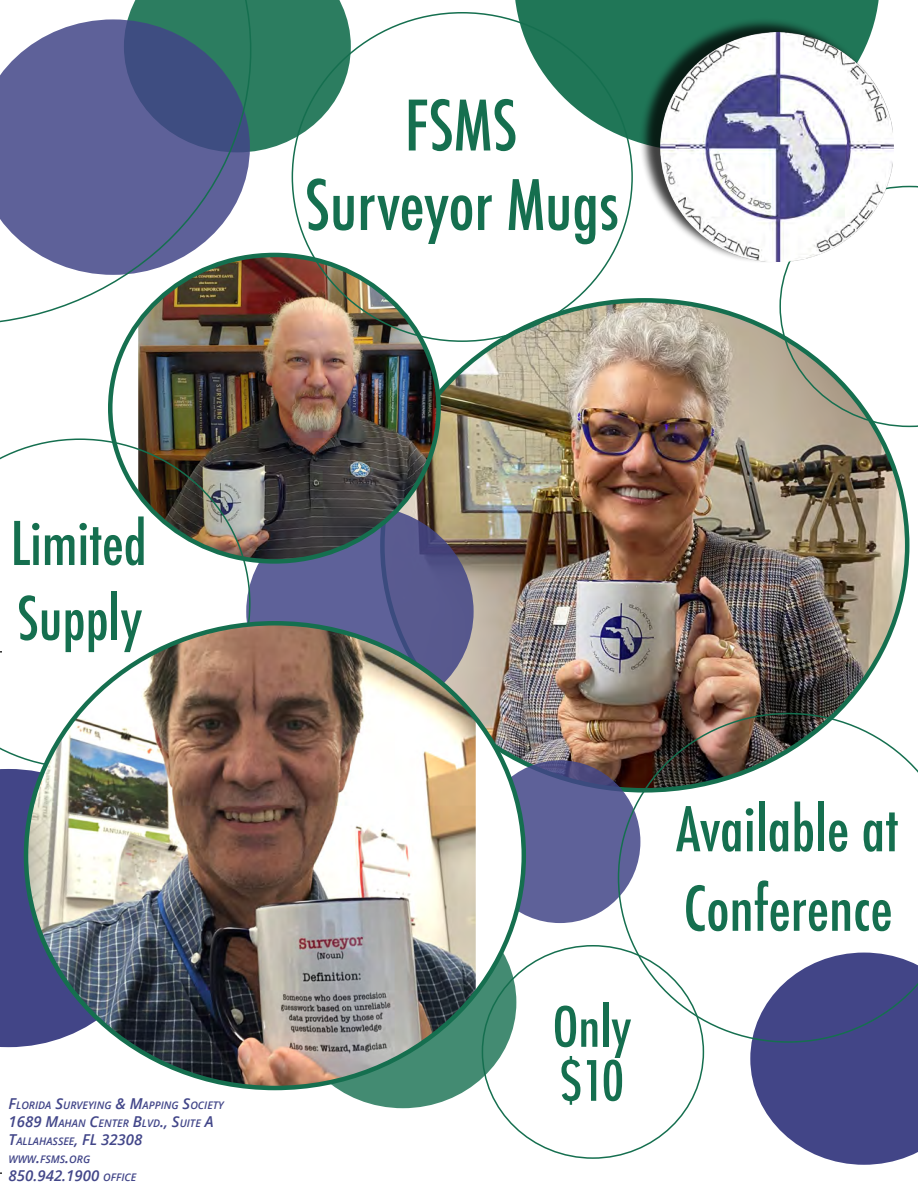
<style>
.page{position:relative;width:918px;height:1188px;background:#fff}
.page>*{position:absolute;margin:0;border:0;box-sizing:border-box;transform-origin:0 0}
.t1{font:500 condensed 67.5px/79.5px "Futura";color:#156f4f;text-align:center}
.t2{font:500 condensed 60px/79.5px "Futura";color:#156f4f}
.t3{font:500 condensed 58.5px/75px "Futura";color:#156f4f}
.t4{font:500 condensed 54px/54px "Futura";color:#156f4f}
.t5{font:italic 600 15px "Open Sans";color:#424689}
.t6{font:italic 600 10.5px/18px "Open Sans";color:#424689}
.s1{font-size:15px}
.s2{font-size:10.5px}
</style>
<div class="page">
<svg style="left:514px;top:0;width:365px;height:151px;fill:#207657"></svg>
<svg style="left:289px;top:896px;width:227px;height:212px;background:#418970"></svg>
<img style="left:439px;top:300px;width:466px;height:485px">
<svg style="left:246px;top:505px;width:228px;height:213px;background:#595d92"></svg>
<svg style="left:750px;top:1043px;width:168px;height:122px;background:#5c5f97"></svg>
<svg style="left:480px;top:760px;width:160px;height:163px;background:#5a5f94"></svg>
<svg style="left:251px;top:0;width:100px;height:152px"></svg>
<div style="left:0;top:769px;width:26px;height:278px;background:#424587"></div>
<img style="left:138px;top:255px;width:301px;height:306px">
<svg style="left:779px;top:186px;width:139px;height:241px"></svg>
<svg style="left:0;top:438px;width:251px;height:322px"></svg>
<svg style="left:618px;top:713px;width:300px;height:330px"></svg>
<div style="left:26px;top:623px;width:498px;height:465px;background:#fff;border-radius:50%"></div>
<img style="left:26px;top:623px;width:450px;height:465px">
<div style="left:639px;top:18px;width:250px;height:245px;background:#000;opacity:.75"></div>
<img style="left:661px;top:32px;width:233px;height:230px">
<svg style="left:0;top:0;width:251px;height:325px"></svg>
<h1 class="t1" style="left:305px;top:86px;width:316px">FSMS<br>Surveyor Mugs</h1>
<h3 class="t3" style="left:11px;top:506px;width:137px">Limited<br>Supply</h3>
<p class="t6" style="left:9px;top:1096px;width:217px"><span class="s1">F</span>LORIDA <span class="s1">S</span>URVEYING <span class="s1">&amp; M</span>APPING <span class="s1">S</span>OCIETY<br><span class="s1">1689 M</span>AHAN <span class="s1">C</span>ENTER <span class="s1">B</span>LVD<span class="s1">., S</span>UITE <span class="s1">A<br>T</span>ALLAHASSEE<span class="s1">, FL 32308<br></span>WWW<span class="s1">.</span>FSMS<span class="s1">.</span>ORG</p>
<h3 class="t5" style="left:9px;top:1165px;width:129px">850.942.1900 <span class="s2">OFFICE</span></h3>
<h3 class="t4" style="left:553px;top:1000px;width:80px">Only $10</h3>
<h2 class="t2" style="left:676px;top:790px;width:224px">Available at<br>Conference</h2>
</div>
